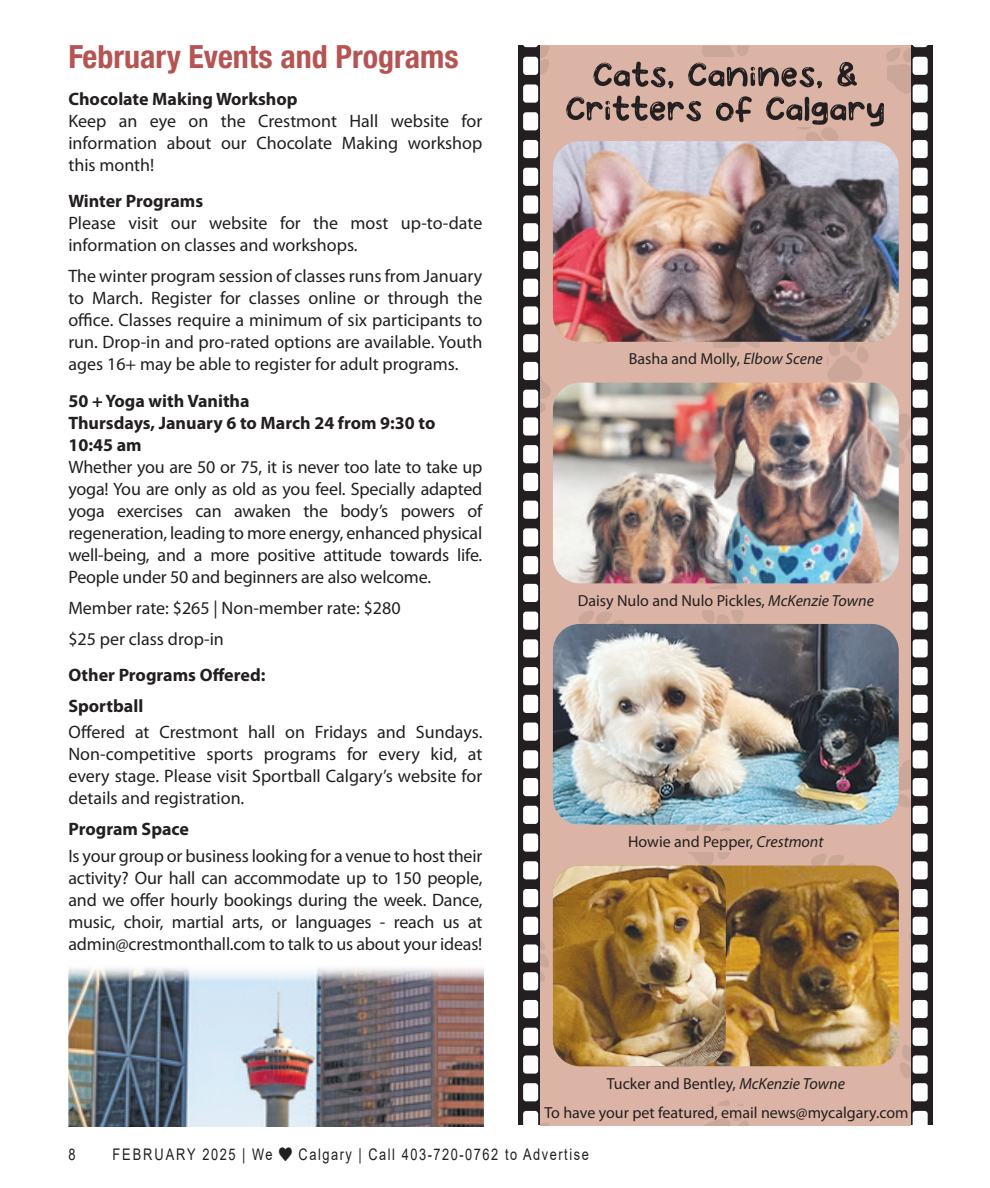
<style>
.page{position:relative;width:990px;height:1188px;background:#fff}
.page>*{position:absolute;margin:0;border:0;box-sizing:border-box;transform-origin:0 0}
.In_Around_title{font:700 condensed 32px "Helvetica Neue LT Std";color:#b65454}
.Body_text{font:18px/22px "Myriad Pro";color:#231f20;text-align:justify}
.Body_text-2{font:700 18px/22px "Myriad Pro";color:#231f20}
.Subhead{font:700 18px "Myriad Pro";color:#231f20}
.Body_text-3{font:16px "Myriad Pro";color:#231f20}
.t1{font:16px "Arial";letter-spacing:.12em;color:#231f20;scale:.8 1}
.t2{font:16px "Arial";letter-spacing:.155em;color:#231f20;scale:.8 1}
.s1{font-style:italic}
</style>
<div class="page">
<img style="left:68px;top:968px;width:415px;height:158px">
<svg style="left:518px;top:46px;width:34px;height:1080px"></svg>
<svg style="left:559px;top:46px;width:373px;height:1080px;background:#bfa297"></svg>
<div style="left:544px;top:1106px;width:365px;height:12px;background:#dbb4a5"></div>
<img style="left:553px;top:141px;width:346px;height:201px">
<div style="left:625px;top:348px;width:202px;height:21px;background:#dbb4a5"></div>
<img style="left:553px;top:383px;width:346px;height:200px">
<div style="left:573px;top:589px;width:305px;height:21px;background:#dbb4a5"></div>
<img style="left:553px;top:624px;width:346px;height:201px">
<div style="left:624px;top:831px;width:204px;height:20px;background:#dbb4a5"></div>
<img style="left:726px;top:866px;width:173px;height:200px">
<div style="left:602px;top:1072px;width:247px;height:21px;background:#dbb4a5"></div>
<img style="left:553px;top:866px;width:173px;height:200px">
<p class="In_Around_title" style="left:68px;top:38px;width:392px">February Events and Programs</p>
<p class="Body_text-2" style="left:68px;top:87px;width:231px">Chocolate Making Workshop</p>
<p class="Body_text" style="left:68px;top:109px;width:415px">Keep an eye on the Crestmont Hall website for information about our Chocolate Making workshop this month!</p>
<p class="Body_text-2" style="left:68px;top:190px;width:136px">Winter Programs</p>
<p class="Body_text" style="left:68px;top:212px;width:415px">Please visit our website for the most up-to-date information on classes and workshops.</p>
<p class="Body_text" style="left:68px;top:265px;width:416px">The winter program session of classes runs from January to March. Register for classes online or through the office. Classes require a minimum of six participants to run. Drop-in and pro-rated options are available. Youth ages 16+ may be able to register for adult programs.</p>
<p class="Body_text-2" style="left:68px;top:389px;width:183px">50 + Yoga with Vanitha</p>
<p class="Body_text-2" style="left:68px;top:411px;width:369px">Thursdays, January 6 to March 24 from 9:30 to<br>10:45 am</p>
<p class="Body_text" style="left:68px;top:455px;width:416px">Whether you are 50 or 75, it is never too late to take up yoga! You are only as old as you feel. Specially adapted yoga exercises can awaken the body’s powers of regeneration, leading to more energy, enhanced physical well-being, and a more positive attitude towards life.<br>People under 50 and beginners are also welcome.</p>
<p class="Body_text" style="left:68px;top:596px;width:334px">Member rate: $265 | Non-member rate: $280</p>
<p class="Body_text" style="left:68px;top:627px;width:157px">$25 per class drop-in</p>
<p class="Body_text-2" style="left:68px;top:663px;width:199px">Other Programs Offered:</p>
<p class="Subhead" style="left:68px;top:694px;width:76px">Sportball</p>
<p class="Body_text" style="left:68px;top:721px;width:416px">Offered at Crestmont hall on Fridays and Sundays.<br>Non-competitive sports programs for every kid, at every stage. Please visit Sportball Calgary’s website for details and registration.</p>
<p class="Subhead" style="left:68px;top:817px;width:122px">Program Space</p>
<p class="Body_text" style="left:68px;top:844px;width:416px">Is your group or business looking for a venue to host their activity? Our hall can accommodate up to 150 people, and we offer hourly bookings during the week. Dance, music, choir, martial arts, or languages - reach us at admin@crestmonthall.com to talk to us about your ideas!</p>
<p class="Body_text-3" style="left:629px;top:349px;width:195px">Basha and Molly, <span class="s1">Elbow Scene</span></p>
<p class="Body_text-3" style="left:578px;top:590px;width:298px">Daisy Nulo and Nulo Pickles, <span class="s1">McKenzie Towne</span></p>
<p class="Body_text-3" style="left:628px;top:832px;width:197px">Howie and Pepper, <span class="s1">Crestmont</span></p>
<p class="Body_text-3" style="left:607px;top:1073px;width:240px">Tucker and Bentley, <span class="s1">McKenzie Towne</span></p>
<p class="Body_text-3" style="left:544px;top:1103px;width:366px">To have your pet featured, email news@mycalgary.com</p>
<p class="t1" style="left:68px;top:1143px;width:10px">8</p>
<p class="t2" style="left:112px;top:1143px;width:202px">FEBRUARY 2025 | We</p>
<p class="t1" style="left:299px;top:1143px;width:364px">Calgary | Call 403-720-0762 to Advertise</p>
</div>
